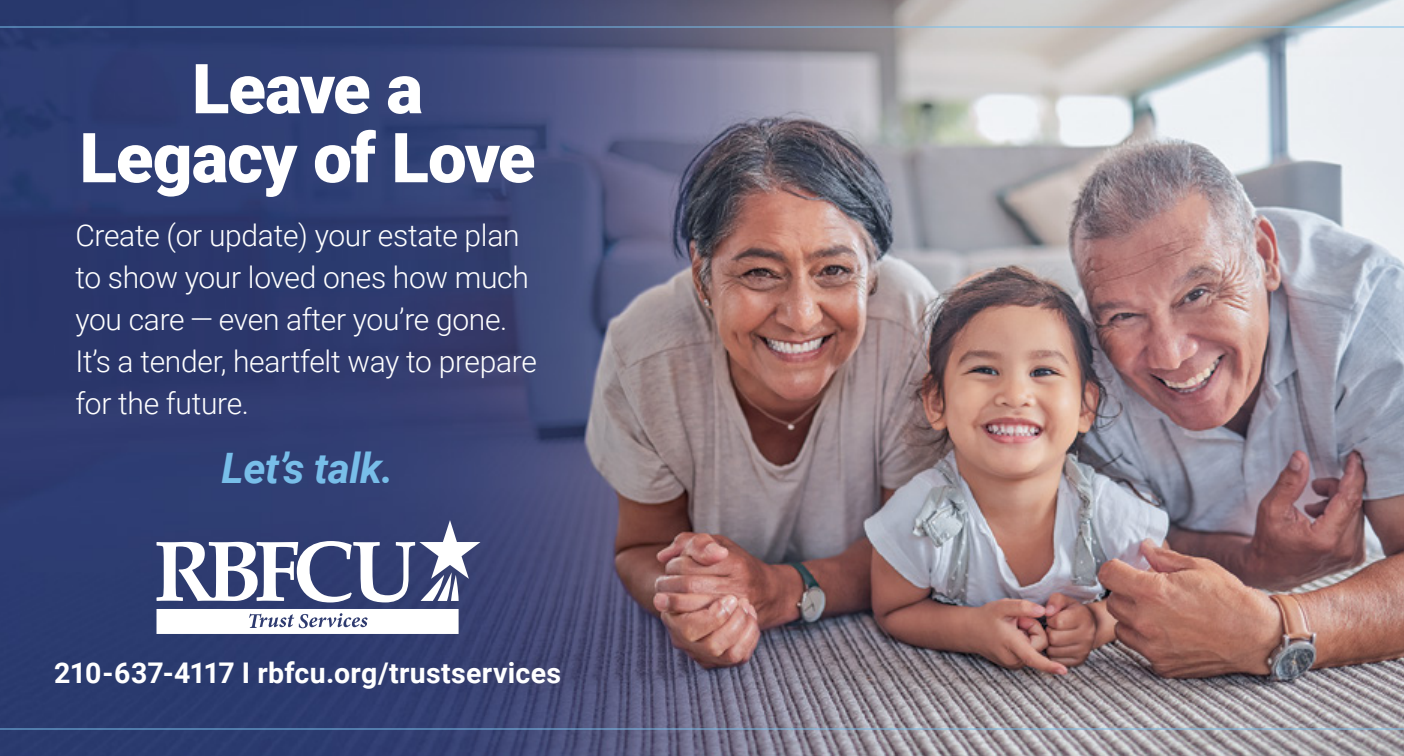
<style>
.page{position:relative;width:1404px;height:756px;background:#fff}
.page>*{position:absolute;margin:0;border:0;box-sizing:border-box;transform-origin:0 0}
.t1{font:900 69px/69px "Roboto";letter-spacing:-.015em;color:#fff;text-align:center}
.t2{font:italic 700 42px "Roboto";letter-spacing:-.01em;color:#78bee9}
.t3{font:300 30px/42px "Roboto";letter-spacing:-.01em;color:#fff}
.t4{font:700 28.5px "Roboto";letter-spacing:.01em;color:#fff}
</style>
<div class="page">
<img style="left:0;top:0;width:1404px;height:756px">
<hr style="left:0;top:728px;width:1404px;height:2px;background:#78bee9">
<hr style="left:0;top:26px;width:1404px;height:2px;background:#78bee9">
<svg style="left:157px;top:520px;width:324px;height:83px"></svg>
<svg style="left:157px;top:609px;width:302px;height:25px"></svg>
<h1 class="t1" style="left:80px;top:52px;width:457px">Leave a<br>Legacy of Love</h1>
<p class="t3" style="left:75px;top:213px;width:463px">Create (or update) your estate plan to show your loved ones how much you care — even after you’re gone.<br>It’s a tender, heartfelt way to prepare for the future.</p>
<h2 class="t2" style="left:222px;top:439px;width:174px">Let’s talk.</h2>
<p class="t4" style="left:54px;top:652px;width:509px">210-637-4117 I rbfcu.org/trustservices</p>
</div>
